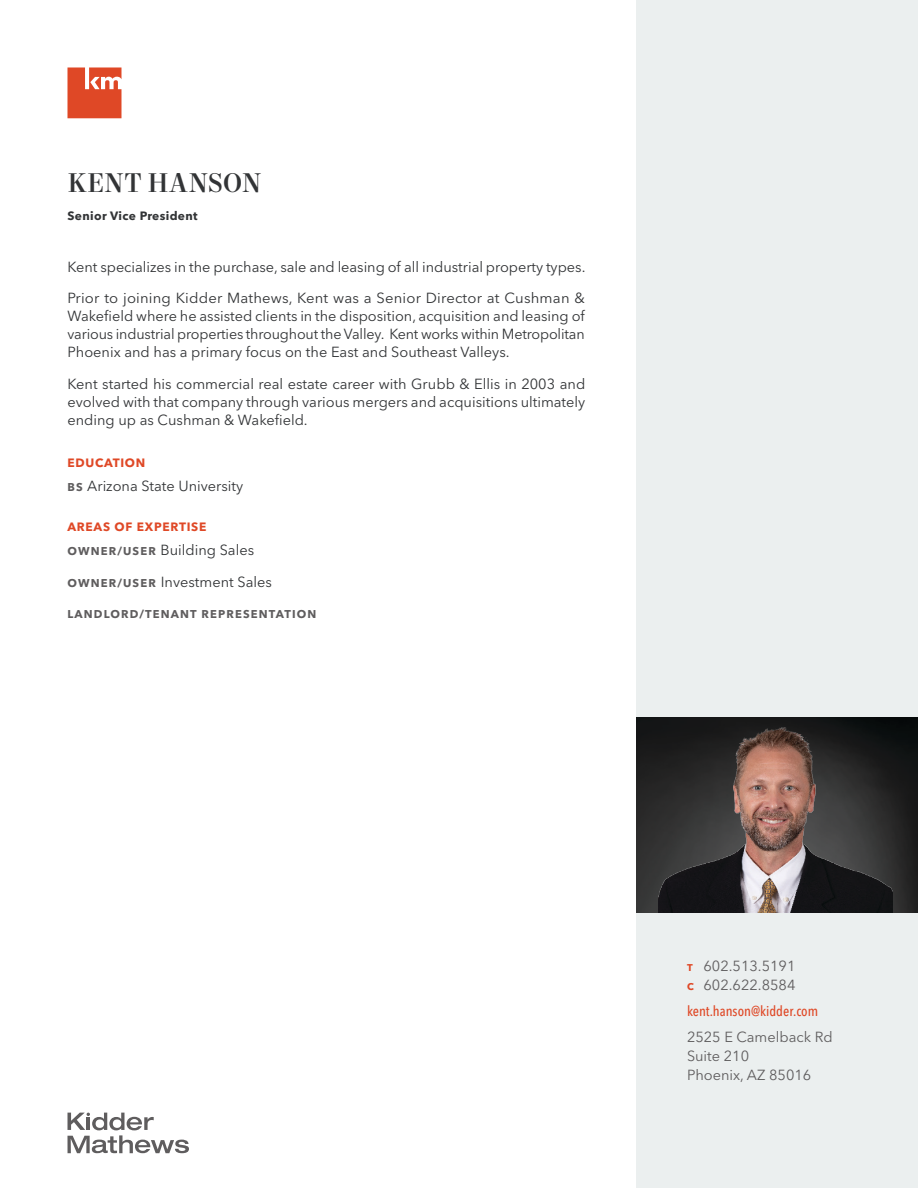
<style>
.page{position:relative;width:918px;height:1188px;background:#fff}
.page>*{position:absolute;margin:0;border:0;box-sizing:border-box;transform-origin:0 0}
.Resume_-_All_Caps_He{font:500 27px "Mort Modern 09";letter-spacing:.01em;color:#323436}
.Body_Copy_-_Charcoal{font:14.55px/18px "Avenir Next LT Pro";color:#323436;text-align:justify}
.Resume_-_Contact_Inf{font:14.55px/19px "Avenir Next LT Pro";color:#5f5d5e}
.Proposal_-_Bullets{font:14.55px "Avenir Next LT Pro";color:#323436}
.Resume_-_Contact_Inf-2{font:500 condensed 14.25px "Avenir Next LT Pro";color:#df4826}
.Subhead_-_Level_1{font:700 12px "Avenir Next LT Pro";letter-spacing:.06em;color:#df4826}
.Subhead_-_Level_2{font:700 12px "Avenir Next LT Pro";letter-spacing:.03em;color:#323436}
.Proposal_-_Bullets-2{font:700 11.25px "Avenir Next LT Pro";letter-spacing:.1em;color:#5f5d5e}
.s1{font-weight:700;font-size:11.25px;color:#5f5d5e}
.s2{font-weight:700;font-size:9.75px;color:#df4826}
</style>
<div class="page">
<div style="left:636px;top:0;width:282px;height:1188px;background:#ebefef"></div>
<img style="left:636px;top:718px;width:282px;height:195px">
<img style="left:659px;top:718px;width:233px;height:195px">
<svg style="left:67px;top:67px;width:54px;height:51px"></svg>
<svg style="left:68px;top:1113px;width:121px;height:40px"></svg>
<p class="Resume_-_All_Caps_He" style="left:68px;top:165px;width:195px">KENT HANSON</p>
<p class="Subhead_-_Level_2" style="left:68px;top:209px;width:132px">Senior Vice President</p>
<p class="Body_Copy_-_Charcoal" style="left:68px;top:258px;width:519px">Kent specializes in the purchase, sale and leasing of all industrial property types.</p>
<p class="Body_Copy_-_Charcoal" style="left:68px;top:289px;width:519px">Prior to joining Kidder Mathews, Kent was a Senior Director at Cushman &amp; Wakefield where he assisted clients in the disposition, acquisition and leasing of various industrial properties throughout the Valley. Kent works within Metropolitan Phoenix and has a primary focus on the East and Southeast Valleys.</p>
<p class="Body_Copy_-_Charcoal" style="left:68px;top:375px;width:519px">Kent started his commercial real estate career with Grubb &amp; Ellis in 2003 and evolved with that company through various mergers and acquisitions ultimately ending up as Cushman &amp; Wakefield.</p>
<p class="Subhead_-_Level_1" style="left:68px;top:455px;width:79px">EDUCATION</p>
<p class="Proposal_-_Bullets" style="left:68px;top:478px;width:177px"><span class="s1">BS</span> Arizona State University</p>
<p class="Subhead_-_Level_1" style="left:68px;top:519px;width:140px">AREAS OF EXPERTISE</p>
<p class="Body_Copy_-_Charcoal" style="left:68px;top:541px;width:188px"><span class="s1">OWNER/USER</span> Building Sales</p>
<p class="Body_Copy_-_Charcoal" style="left:68px;top:573px;width:206px"><span class="s1">OWNER/USER</span> Investment Sales</p>
<p class="Proposal_-_Bullets-2" style="left:68px;top:608px;width:250px">LANDLORD/TENANT REPRESENTATION</p>
<p class="Resume_-_Contact_Inf" style="left:687px;top:955px;width:110px;line-height:19.8px"><span class="s2">T</span> 602.513.5191<br><span class="s2">C</span> 602.622.8584</p>
<p class="Resume_-_Contact_Inf-2" style="left:687px;top:1002px;width:133px">kent.hanson@kidder.com</p>
<p class="Resume_-_Contact_Inf" style="left:687px;top:1027px;width:147px">2525 E Camelback Rd<br>Suite 210<br>Phoenix, AZ 85016</p>
</div>
